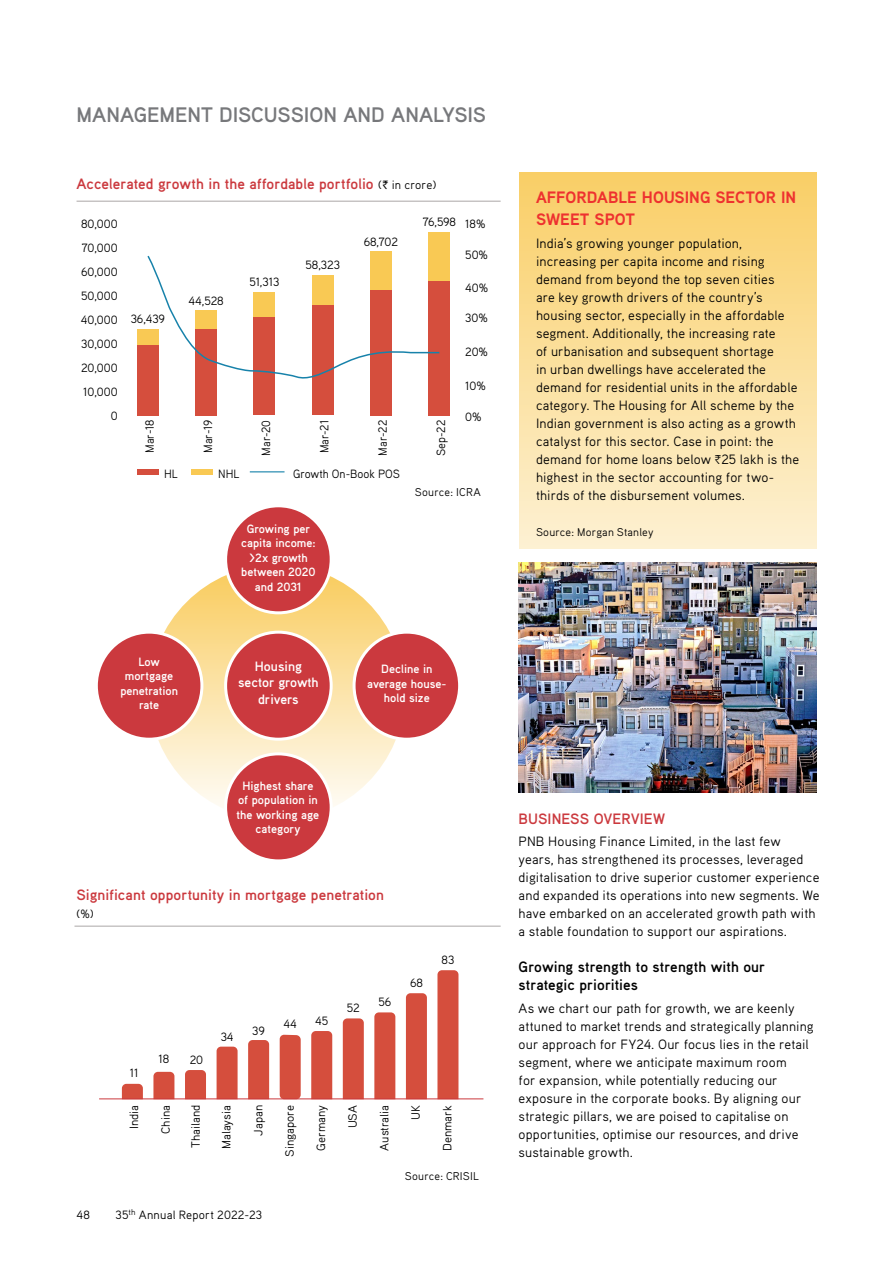
<style>
.page{position:relative;width:893px;height:1263px;background:#fff}
.page>*{position:absolute;margin:0;border:0;box-sizing:border-box;transform-origin:0 0}
.t1{font:700 21px "Aaux Pro";color:#77787b}
.t2{font:700 16.5px/22.5px "Aaux Next";color:#ee312f}
.t3{font:700 15px "Aaux Pro";letter-spacing:.005em;color:#cb393e}
.t4{font:700 15px/18px "Aaux Pro";color:#000}
.t5{font:13.5px/18px "Aaux Pro";letter-spacing:.01em;color:#000}
.t6{font:700 13.5px/16.2px "Aaux Pro";color:#fff;text-align:center}
.t7{font:12px/24px "Aaux Pro";color:#000;text-align:right}
.t8{font:700 12px/14.4px "Aaux Pro";color:#fff;text-align:center}
.t9{font:12px "Aaux Pro";color:#000;scale:.96 1}
.t10{font:12px "Aaux Pro";letter-spacing:.02em;color:#000}
.t11{font:11.25px "Aaux Pro";letter-spacing:.015em;color:#000}
.s1{font-weight:400;font-size:12px;color:#000}
.s2{font-family:"Rupee";font-weight:400;font-size:12px;color:#000}
.s3{font-family:"ITF Rupee"}
</style>
<div class="page">
<div style="left:519px;top:173px;width:297px;height:376px;background:linear-gradient(to bottom,#f9ce66,#fdf1d3)"></div>
<img style="left:519px;top:562px;width:297px;height:231px">
<div style="left:437px;top:970px;width:21px;height:128px;background:#d54e3d"></div>
<div style="left:406px;top:993px;width:21px;height:105px;background:#d54e3d"></div>
<div style="left:374px;top:1012px;width:21px;height:86px;background:#d54e3d"></div>
<div style="left:343px;top:1018px;width:21px;height:80px;background:#d54e3d"></div>
<svg style="left:311px;top:1031px;width:21px;height:67px"></svg>
<div style="left:280px;top:1035px;width:21px;height:64px;background:#d54e3d;border-radius:5px"></div>
<svg style="left:248px;top:1040px;width:21px;height:58px"></svg>
<svg style="left:217px;top:1047px;width:21px;height:51px"></svg>
<svg style="left:185px;top:1070px;width:21px;height:28px"></svg>
<svg style="left:153px;top:1072px;width:21px;height:26px"></svg>
<svg style="left:122px;top:1084px;width:21px;height:14px"></svg>
<hr style="left:99px;top:1098px;width:384px;height:1px;background:#cb393e">
<div style="left:138px;top:469px;width:21px;height:6px;background:#d54e3d"></div>
<div style="left:192px;top:469px;width:21px;height:6px;background:#f9c954"></div>
<div style="left:137px;top:345px;width:21px;height:70px;background:#d54e3d"></div>
<div style="left:137px;top:329px;width:21px;height:16px;background:#f9c954"></div>
<div style="left:196px;top:329px;width:21px;height:86px;background:#d54e3d"></div>
<div style="left:254px;top:316px;width:21px;height:99px;background:#d54e3d"></div>
<div style="left:312px;top:304px;width:21px;height:111px;background:#d54e3d"></div>
<div style="left:370px;top:290px;width:21px;height:125px;background:#d54e3d"></div>
<div style="left:370px;top:252px;width:21px;height:38px;background:#f9c954"></div>
<div style="left:429px;top:280px;width:21px;height:135px;background:#d54e3d"></div>
<div style="left:429px;top:232px;width:21px;height:48px;background:#f9c954"></div>
<hr style="left:250px;top:471px;width:35px;height:2px;background:#1782aa">
<svg style="left:149px;top:565px;width:256px;height:255px;background:#fbe4ad"></svg>
<div style="left:226px;top:506px;width:105px;height:107px;background:#cb393e;border-radius:50%"></div>
<div style="left:224px;top:504px;width:109px;height:110px;border:3px solid #fff;border-radius:50%"></div>
<div style="left:354px;top:632px;width:106px;height:107px;background:#cb393e;border-radius:50%"></div>
<div style="left:353px;top:631px;width:108px;height:110px;border:3px solid #fff;border-radius:50%"></div>
<div style="left:226px;top:754px;width:105px;height:107px;background:#cb393e;border-radius:50%"></div>
<div style="left:224px;top:752px;width:109px;height:110px;border:3px solid #fff;border-radius:50%"></div>
<div style="left:96px;top:632px;width:106px;height:107px;background:#cb393e;border-radius:50%"></div>
<div style="left:95px;top:631px;width:108px;height:110px;border:3px solid #fff;border-radius:50%"></div>
<div style="left:226px;top:632px;width:105px;height:107px;background:#cb393e;border-radius:50%"></div>
<div style="left:224px;top:631px;width:109px;height:110px;border:3px solid #fff;border-radius:50%"></div>
<svg style="left:147px;top:254px;width:294px;height:128px"></svg>
<hr style="left:74px;top:926px;width:427px;height:1px;background:#aba7a7">
<hr style="left:77px;top:201px;width:424px;height:1px;background:#aba7a7">
<h1 class="t1" style="left:77px;top:101px;width:411px">MANAGEMENT DISCUSSION AND ANALYSIS</h1>
<p class="t3" style="left:77px;top:174px;width:361px">Accelerated growth in the affordable portfolio <span class="s1">(</span><span class="s2">`</span> <span class="s1">in crore)</span></p>
<p class="t7" style="left:81px;top:212px;width:38px">80,000<br>70,000<br>60,000<br>50,000<br>40,000<br>30,000<br>20,000<br>10,000<br>0</p>
<p class="t7" style="left:131px;top:306px;width:36px">36,439</p>
<p class="t7" style="left:189px;top:288px;width:37px">44,528</p>
<p class="t7" style="left:250px;top:269px;width:31px">51,313</p>
<p class="t7" style="left:305px;top:253px;width:36px">58,323</p>
<p class="t7" style="left:364px;top:229px;width:36px">68,702</p>
<p class="t9" style="left:142px;top:453px;width:36px;rotate:-90deg">Mar-18</p>
<p class="t9" style="left:200px;top:453px;width:36px;rotate:-90deg">Mar-19</p>
<p class="t9" style="left:259px;top:456px;width:39px;rotate:-90deg">Mar-20</p>
<p class="t9" style="left:317px;top:453px;width:36px;rotate:-90deg">Mar-21</p>
<p class="t9" style="left:375px;top:456px;width:39px;rotate:-90deg">Mar-22</p>
<p class="t9" style="left:164px;top:466px;width:16px">HL</p>
<p class="t9" style="left:218px;top:466px;width:24px">NHL</p>
<p class="t9" style="left:293px;top:466px;width:113px">Growth On-Book POS</p>
<p class="t7" style="left:423px;top:209px;width:35px">76,598</p>
<p class="t9" style="left:433px;top:456px;width:39px;rotate:-90deg">Sep-22</p>
<p class="t7" style="left:465px;top:212px;width:22px">18%</p>
<p class="t7" style="left:465px;top:242px;width:24px">50%</p>
<p class="t7" style="left:465px;top:275px;width:25px">40%</p>
<p class="t7" style="left:465px;top:306px;width:24px">30%</p>
<p class="t7" style="left:465px;top:340px;width:24px">20%</p>
<p class="t7" style="left:465px;top:374px;width:22px">10%</p>
<p class="t7" style="left:465px;top:404px;width:18px">0%</p>
<p class="t8" style="left:241px;top:521px;width:76px">Growing per capita income: &gt;2x growth between 2020 and 2031</p>
<p class="t8" style="left:120px;top:654px;width:59px">Low mortgage penetration rate</p>
<p class="t6" style="left:238px;top:658px;width:82px">Housing sector growth drivers</p>
<p class="t8" style="left:237px;top:778px;width:84px">Highest share of population in the working age category</p>
<p class="t11" style="left:415px;top:485px;width:67px">Source: ICRA</p>
<p class="t8" style="left:367px;top:661px;width:81px">Decline in average house&shy;hold size</p>
<p class="t3" style="left:77px;top:885px;width:309px">Significant opportunity in mortgage penetration</p>
<p class="t7" style="left:77px;top:901px;width:19px">(%)</p>
<p class="t7" style="left:130px;top:1060px;width:10px">11</p>
<p class="t7" style="left:159px;top:1046px;width:12px">18</p>
<p class="t7" style="left:190px;top:1047px;width:15px">20</p>
<p class="t7" style="left:221px;top:1024px;width:14px">34</p>
<p class="t7" style="left:252px;top:1018px;width:14px">39</p>
<p class="t7" style="left:284px;top:1011px;width:15px">44</p>
<p class="t7" style="left:315px;top:1008px;width:15px">45</p>
<p class="t7" style="left:347px;top:996px;width:14px">52</p>
<p class="t7" style="left:378px;top:990px;width:15px">56</p>
<p class="t7" style="left:410px;top:971px;width:14px">68</p>
<p class="t7" style="left:442px;top:948px;width:14px">83</p>
<p class="t7" style="left:122px;top:1129px;width:26px;rotate:-90deg">India</p>
<p class="t7" style="left:153px;top:1134px;width:30px;rotate:-90deg">China</p>
<p class="t7" style="left:183px;top:1148px;width:45px;rotate:-90deg">Thailand</p>
<p class="t7" style="left:214px;top:1149px;width:46px;rotate:-90deg">Malaysia</p>
<p class="t7" style="left:372px;top:1150px;width:47px;rotate:-90deg">Australia</p>
<p class="t7" style="left:435px;top:1151px;width:47px;rotate:-90deg">Denmark</p>
<p class="t7" style="left:246px;top:1135px;width:32px;rotate:-90deg">Japan</p>
<p class="t7" style="left:277px;top:1157px;width:53px;rotate:-90deg">Singapore</p>
<p class="t7" style="left:309px;top:1151px;width:47px;rotate:-90deg">Germany</p>
<p class="t7" style="left:340px;top:1128px;width:25px;rotate:-90deg">USA</p>
<p class="t7" style="left:403px;top:1120px;width:16px;rotate:-90deg">UK</p>
<p class="t11" style="left:405px;top:1169px;width:76px">Source: CRISIL</p>
<p class="t7" style="left:77px;top:1203px;width:15px">48</p>
<p class="t10" style="left:116px;top:1207px;width:148px">35<sup>th</sup> Annual Report 2022-23</p>
<p class="t2" style="left:536px;top:185px;width:262px">AFFORDABLE HOUSING SECTOR IN<br>SWEET SPOT</p>
<p class="t5" style="left:536px;top:233px;width:265px">India’s growing younger population, increasing per capita income and rising demand from beyond the top seven cities<br>are key growth drivers of the country’s housing sector, especially in the affordable segment. Additionally, the increasing rate<br>of urbanisation and subsequent shortage<br>in urban dwellings have accelerated the demand for residential units in the affordable category. The Housing for All scheme by the Indian government is also acting as a growth catalyst for this sector. Case in point: the demand for home loans below <span class="s3">H</span>25 lakh is the highest in the sector accounting for two&shy;thirds of the disbursement volumes.</p>
<p class="t11" style="left:536px;top:524px;width:119px">Source: Morgan Stanley</p>
<p class="t3" style="left:519px;top:809px;width:148px">BUSINESS OVERVIEW</p>
<p class="t5" style="left:519px;top:832px;width:302px">PNB Housing Finance Limited, in the last few<br>years, has strengthened its processes, leveraged digitalisation to drive superior customer experience and expanded its operations into new segments. We have embarked on an accelerated growth path with a stable foundation to support our aspirations.</p>
<p class="t4" style="left:519px;top:957px;width:248px">Growing strength to strength with our strategic priorities</p>
<p class="t5" style="left:519px;top:998px;width:297px">As we chart our path for growth, we are keenly attuned to market trends and strategically planning our approach for FY24. Our focus lies in the retail segment, where we anticipate maximum room<br>for expansion, while potentially reducing our exposure in the corporate books. By aligning our strategic pillars, we are poised to capitalise on opportunities, optimise our resources, and drive sustainable growth.</p>
</div>
